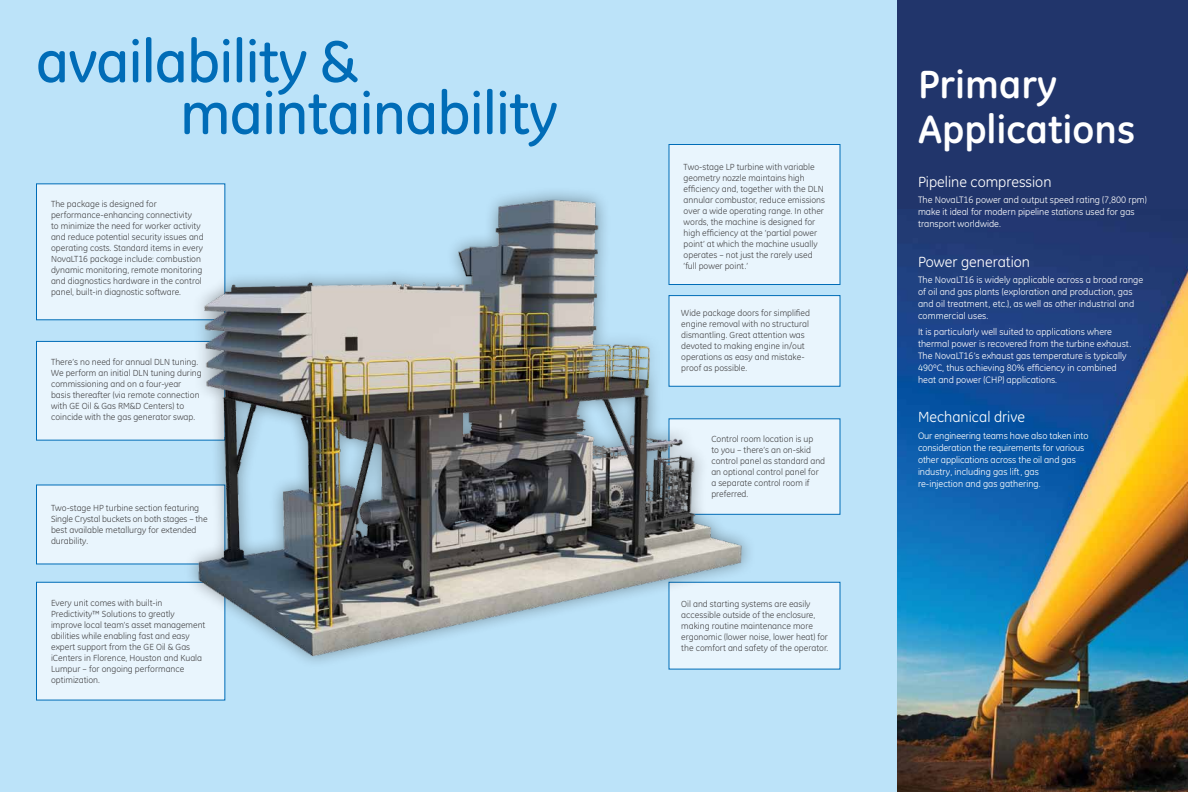
<style>
.page{position:relative;width:1188px;height:792px;background:#fff}
.page>*{position:absolute;margin:0;border:0;box-sizing:border-box;transform-origin:0 0}
.t1{font:500 60px/51.8px "GE Inspira";letter-spacing:-.015em;color:#006cb7}
.t2{font:700 40px/45px "GE Inspira";color:#fff}
.t3{font:15px "GE Inspira";color:#fff}
.t4{font:9.5px/12px "GE Inspira";color:#fff}
.t5{font:9px/11px "GE Inspira";color:#48484a}
</style>
<div class="page">
<div style="left:0;top:0;width:899px;height:792px;background:#bce3f9"></div>
<div style="left:36px;top:183px;width:189px;height:137px;background:#e9f5fd;border:1px solid #006cb7"></div>
<div style="left:36px;top:582px;width:189px;height:119px;background:#e9f5fd;border:1px solid #006cb7"></div>
<div style="left:36px;top:341px;width:189px;height:100px;background:#e9f5fd;border:1px solid #006cb7"></div>
<div style="left:36px;top:484px;width:189px;height:80px;background:#e9f5fd"></div>
<div style="left:668px;top:295px;width:172px;height:92px;background:#e9f5fd;border:1px solid #006cb7"></div>
<div style="left:668px;top:418px;width:172px;height:97px;background:#e9f5fd;border:1px solid #006cb7"></div>
<div style="left:668px;top:582px;width:172px;height:88px;background:#e9f5fd;border:1px solid #006cb7"></div>
<div style="left:897px;top:0;width:291px;height:792px;background:#21356b"></div>
<img style="left:897px;top:238px;width:291px;height:554px">
<div style="left:668px;top:144px;width:172px;height:141px;background:#e9f5fd;border:1px solid #006cb7"></div>
<img style="left:186px;top:167px;width:575px;height:518px">
<h1 class="t1" style="left:180px;top:36px;width:379px;text-indent:-144px">availability &amp; maintainability</h1>
<p class="t5" style="left:51px;top:198px;width:154px">The package is designed for performance-enhancing connectivity<br>to minimize the need for worker activity and reduce potential security issues and operating costs. Standard items in every NovaLT16 package include: combustion dynamic monitoring, remote monitoring and diagnostics hardware in the control panel, built-in diagnostic software.</p>
<p class="t5" style="left:51px;top:356px;width:152px">There’s no need for annual DLN tuning.<br>We perform an initial DLN tuning during commissioning and on a four-year basis thereafter (via remote connection with GE Oil &amp; Gas RM&amp;D Centers) to coincide with the gas generator swap.</p>
<p class="t5" style="left:51px;top:502px;width:158px">Two-stage HP turbine section featuring Single Crystal buckets on both stages – the best available metallurgy for extended durability.</p>
<p class="t5" style="left:684px;top:161px;width:143px">Two-stage LP turbine with variable geometry nozzle maintains high efficiency and, together with the DLN annular combustor, reduce emissions over a wide operating range. In other words, the machine is designed for high efficiency at the ‘partial power point’ at which the machine usually operates – not just the rarely used ‘full power point.’</p>
<p class="t5" style="left:681px;top:307px;width:130px">Wide package doors for simplified engine removal with no structural dismantling. Great attention was devoted to making engine in/out operations as easy and mistake&shy;proof as possible.</p>
<p class="t5" style="left:711px;top:434px;width:115px">Control room location is up<br>to you – there’s an on-skid control panel as standard and an optional control panel for a separate control room if preferred.</p>
<p class="t5" style="left:51px;top:598px;width:156px">Every unit comes with built-in Predictivity™ Solutions to greatly improve local team’s asset management abilities while enabling fast and easy expert support from the GE Oil &amp; Gas iCenters in Florence, Houston and Kuala Lumpur – for ongoing performance optimization.</p>
<p class="t5" style="left:681px;top:599px;width:148px">Oil and starting systems are easily accessible outside of the enclosure, making routine maintenance more ergonomic (lower noise, lower heat) for the comfort and safety of the operator.</p>
<h2 class="t2" style="left:918px;top:61px;width:219px">Primary<br>Applications</h2>
<h3 class="t3" style="left:918px;top:173px;width:135px">Pipeline compression</h3>
<p class="t4" style="left:918px;top:194px;width:230px">The NovaLT16 power and output speed rating (7,800 rpm) make it ideal for modern pipeline stations used for gas transport worldwide.</p>
<h3 class="t3" style="left:918px;top:253px;width:114px">Power generation</h3>
<p class="t4" style="left:918px;top:274px;width:227px">The NovaLT16 is widely applicable across a broad range of oil and gas plants (exploration and production, gas and oil treatment, etc.), as well as other industrial and commercial uses.</p>
<p class="t4" style="left:918px;top:325px;width:215px">It is particularly well suited to applications where thermal power is recovered from the turbine exhaust.<br>The NovaLT16’s exhaust gas temperature is typically 490ºC, thus achieving 80% efficiency in combined heat and power (CHP) applications.</p>
<h3 class="t3" style="left:918px;top:408px;width:109px">Mechanical drive</h3>
<p class="t4" style="left:918px;top:429px;width:172px">Our engineering teams have also taken into consideration the requirements for various other applications across the oil and gas industry, including gas lift, gas<br>re-injection and gas gathering.</p>
</div>
